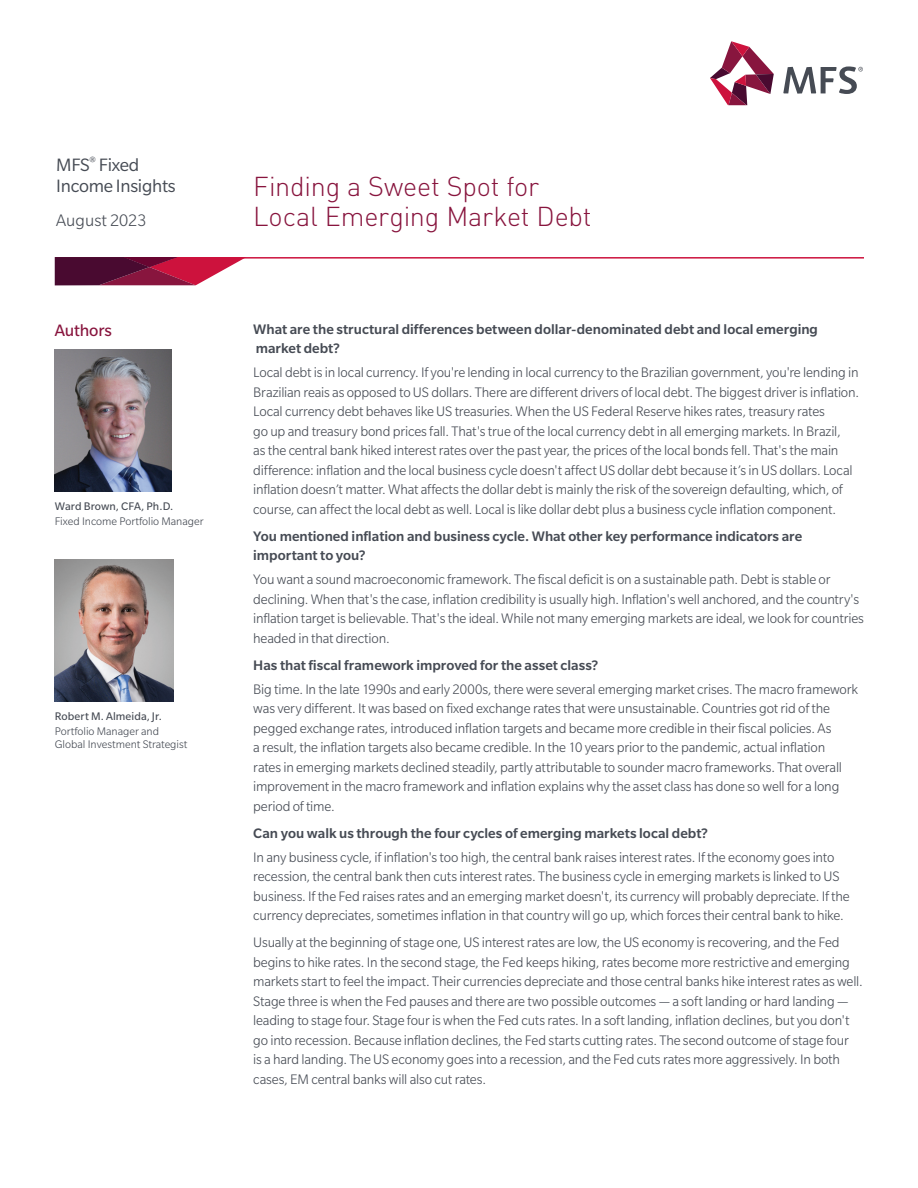
<style>
.page{position:relative;width:918px;height:1188px;background:#fff}
.page>*{position:absolute;margin:0;border:0;box-sizing:border-box;transform-origin:0 0}
.t1{font:300 27px/30px "DINOT";letter-spacing:-.005em;color:#88153e}
.t2{font:19.5px/21px "Slate Std";letter-spacing:-.015em;color:#464b54}
.t3{font:300 18.15px "Slate Std";color:#464b54}
.t4{font:18px "Slate Std";letter-spacing:-.005em;color:#88153e}
.t5{font:300 15px/19.5px "Slate Std";letter-spacing:-.01em;color:#464b54}
.t6{font:500 15px/19.5px "Slate Std";color:#464b54}
.t7{font:300 12px/13.5px "Slate Std";color:#464b54}
.t8{font:12px "Slate Std";letter-spacing:.005em;color:#464b54}
</style>
<div class="page">
<svg style="left:710px;top:41px;width:64px;height:63px"></svg>
<svg style="left:783px;top:67px;width:80px;height:27px"></svg>
<hr style="left:55px;top:257px;width:809px;height:2px;background:#cd123d">
<svg style="left:55px;top:257px;width:191px;height:28px;background:#902e51"></svg>
<img style="left:55px;top:350px;width:117px;height:142px">
<img style="left:55px;top:560px;width:118px;height:141px">
<h2 class="t2" style="left:56px;top:154px;width:121px">MFS<sup>®</sup> Fixed<br>Income Insights</h2>
<p class="t3" style="left:56px;top:210px;width:92px">August 2023</p>
<p class="t4" style="left:55px;top:321px;width:59px">Authors</p>
<p class="t8" style="left:55px;top:500px;width:120px">Ward Brown, CFA, Ph.D.</p>
<p class="t7" style="left:55px;top:515px;width:150px">Fixed Income Portfolio Manager</p>
<p class="t8" style="left:55px;top:710px;width:109px">Robert M. Almeida, Jr.</p>
<p class="t7" style="left:55px;top:724px;width:134px">Portfolio Manager and<br>Global Investment Strategist</p>
<h1 class="t1" style="left:253px;top:171px;width:340px">Finding a Sweet Spot for<br>Local Emerging Market Debt</h1>
<p class="t6" style="left:253px;top:319px;width:566px">What are the structural differences between dollar-denominated debt and local emerging market debt?</p>
<p class="t5" style="left:253px;top:363px;width:607px">Local debt is in local currency. If you're lending in local currency to the Brazilian government, you're lending in Brazilian reais as opposed to US dollars. There are different drivers of local debt. The biggest driver is inflation.<br>Local currency debt behaves like US treasuries. When the US Federal Reserve hikes rates, treasury rates<br>go up and treasury bond prices fall. That's true of the local currency debt in all emerging markets. In Brazil,<br>as the central bank hiked interest rates over the past year, the prices of the local bonds fell. That's the main difference: inflation and the local business cycle doesn't affect US dollar debt because it’s in US dollars. Local inflation doesn’t matter. What affects the dollar debt is mainly the risk of the sovereign defaulting, which, of course, can affect the local debt as well. Local is like dollar debt plus a business cycle inflation component.</p>
<p class="t6" style="left:253px;top:526px;width:550px">You mentioned inflation and business cycle. What other key performance indicators are important to you?</p>
<p class="t5" style="left:253px;top:570px;width:612px">You want a sound macroeconomic framework. The fiscal deficit is on a sustainable path. Debt is stable or declining. When that's the case, inflation credibility is usually high. Inflation's well anchored, and the country's inflation target is believable. That's the ideal. While not many emerging markets are ideal, we look for countries headed in that direction.</p>
<p class="t6" style="left:253px;top:655px;width:346px">Has that fiscal framework improved for the asset class?</p>
<p class="t5" style="left:253px;top:679px;width:606px">Big time. In the late 1990s and early 2000s, there were several emerging market crises. The macro framework was very different. It was based on fixed exchange rates that were unsustainable. Countries got rid of the pegged exchange rates, introduced inflation targets and became more credible in their fiscal policies. As<br>a result, the inflation targets also became credible. In the 10 years prior to the pandemic, actual inflation<br>rates in emerging markets declined steadily, partly attributable to sounder macro frameworks. That overall improvement in the macro framework and inflation explains why the asset class has done so well for a long period of time.</p>
<p class="t6" style="left:253px;top:823px;width:456px">Can you walk us through the four cycles of emerging markets local debt?</p>
<p class="t5" style="left:253px;top:847px;width:598px">In any business cycle, if inflation's too high, the central bank raises interest rates. If the economy goes into recession, the central bank then cuts interest rates. The business cycle in emerging markets is linked to US business. If the Fed raises rates and an emerging market doesn't, its currency will probably depreciate. If the currency depreciates, sometimes inflation in that country will go up, which forces their central bank to hike.</p>
<p class="t5" style="left:253px;top:933px;width:611px">Usually at the beginning of stage one, US interest rates are low, the US economy is recovering, and the Fed begins to hike rates. In the second stage, the Fed keeps hiking, rates become more restrictive and emerging markets start to feel the impact. Their currencies depreciate and those central banks hike interest rates as well.<br>Stage three is when the Fed pauses and there are two possible outcomes — a soft landing or hard landing — leading to stage four. Stage four is when the Fed cuts rates. In a soft landing, inflation declines, but you don't go into recession. Because inflation declines, the Fed starts cutting rates. The second outcome of stage four<br>is a hard landing. The US economy goes into a recession, and the Fed cuts rates more aggressively. In both cases, EM central banks will also cut rates.</p>
</div>
